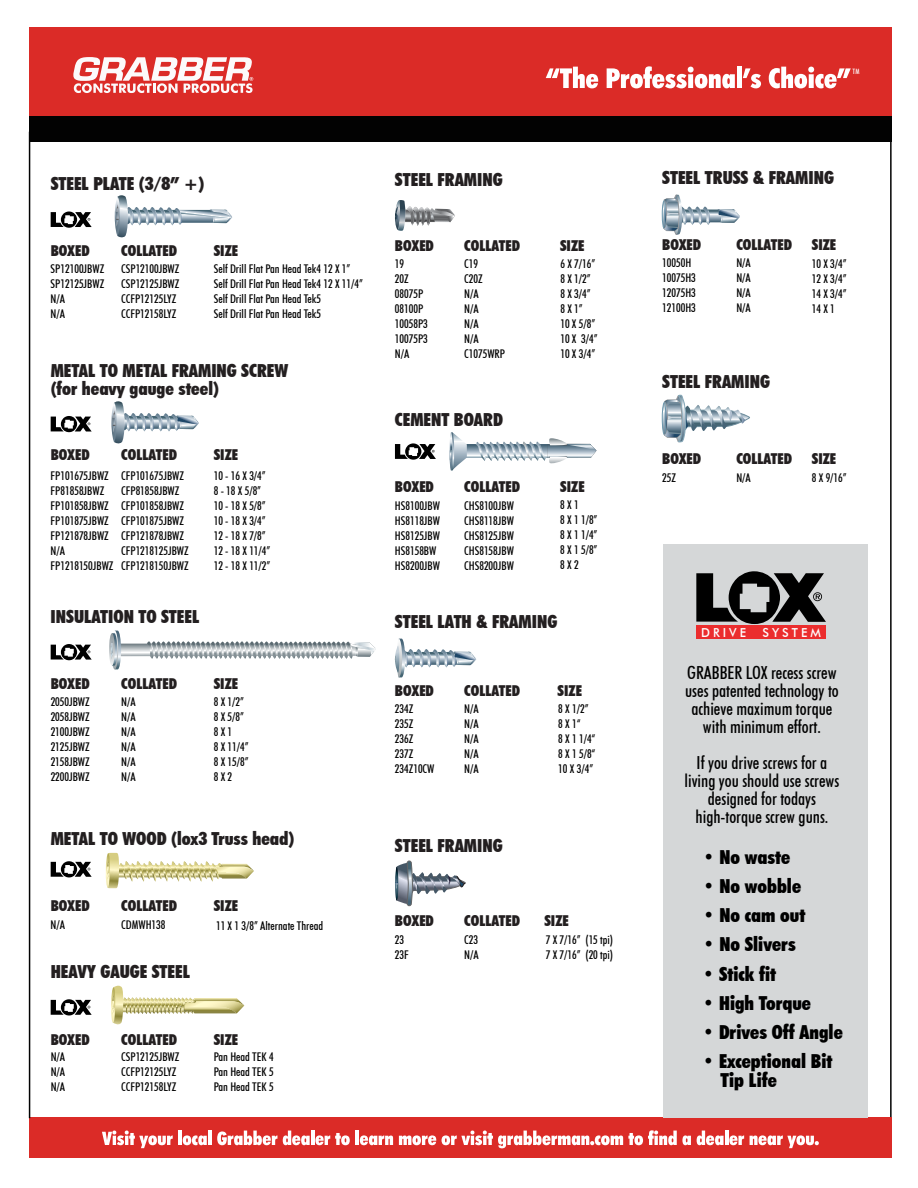
<style>
.page{position:relative;width:918px;height:1188px;background:#fff}
.page>*{position:absolute;margin:0;border:0;box-sizing:border-box;transform-origin:0 0}
.t1{font:900 condensed 19.35px/19.4px "Futura BT";color:#000}
.t2{font:900 condensed 18px/18px "Futura BT";color:#231f20}
.t3{font:500 condensed 18px/18px "Futura BT";color:#000;text-align:center}
.t4{font:900 condensed 15px "Futura BT";color:#231f20}
.t5{font:500 12.45px "Futura BT";letter-spacing:.25em;color:#fff}
.t6{font:500 condensed 12px/15px "Futura BT";color:#000}
.t7{font:500 condensed 7.35px "Futura BT";color:#fff}
</style>
<div class="page">
<hr style="left:890px;top:134px;width:2px;height:1003px;background:#020202">
<div style="left:29px;top:1118px;width:863px;height:40px;background:#db2b27"></div>
<div style="left:29px;top:27px;width:863px;height:90px;background:#db2b27"></div>
<div style="left:29px;top:116px;width:863px;height:25px;background:#020202"></div>
<hr style="left:29px;top:132px;width:1px;height:986px;background:#020202">
<svg style="left:102px;top:1131px;width:71px;height:17px"></svg>
<hr style="left:178px;top:1131px;width:4px;height:14px;background:#fff">
<svg style="left:183px;top:1135px;width:24px;height:10px"></svg>
<hr style="left:208px;top:1131px;width:4px;height:14px;background:#fff">
<svg style="left:217px;top:1131px;width:60px;height:14px"></svg>
<svg style="left:283px;top:1131px;width:67px;height:14px"></svg>
<hr style="left:355px;top:1131px;width:4px;height:14px;background:#fff">
<svg style="left:360px;top:1135px;width:33px;height:10px"></svg>
<svg style="left:399px;top:1135px;width:37px;height:10px"></svg>
<svg style="left:442px;top:1130px;width:249px;height:18px"></svg>
<svg style="left:697px;top:1131px;width:47px;height:14px"></svg>
<svg style="left:750px;top:1135px;width:69px;height:13px"></svg>
<svg style="left:546px;top:67px;width:52px;height:21px"></svg>
<svg style="left:607px;top:66px;width:128px;height:22px"></svg>
<div style="left:737px;top:67px;width:5px;height:21px;background:#fff"></div>
<svg style="left:743px;top:68px;width:18px;height:20px"></svg>
<svg style="left:769px;top:67px;width:82px;height:21px"></svg>
<svg style="left:73px;top:57px;width:180px;height:36px"></svg>
<svg style="left:395px;top:200px;width:60px;height:31px"></svg>
<svg style="left:395px;top:861px;width:71px;height:45px"></svg>
<svg style="left:662px;top:395px;width:88px;height:47px"></svg>
<svg style="left:51px;top:212px;width:41px;height:16px"></svg>
<svg style="left:115px;top:195px;width:117px;height:43px"></svg>
<svg style="left:111px;top:401px;width:88px;height:43px"></svg>
<svg style="left:51px;top:416px;width:41px;height:16px"></svg>
<svg style="left:51px;top:644px;width:41px;height:16px"></svg>
<svg style="left:121px;top:644px;width:26px;height:12px"></svg>
<svg style="left:109px;top:631px;width:12px;height:38px"></svg>
<svg style="left:147px;top:641px;width:229px;height:18px"></svg>
<svg style="left:111px;top:986px;width:133px;height:39px"></svg>
<svg style="left:51px;top:999px;width:41px;height:17px"></svg>
<svg style="left:662px;top:195px;width:78px;height:40px"></svg>
<svg style="left:395px;top:443px;width:41px;height:17px"></svg>
<svg style="left:467px;top:444px;width:8px;height:14px"></svg>
<svg style="left:475px;top:438px;width:122px;height:26px"></svg>
<svg style="left:449px;top:432px;width:18px;height:38px"></svg>
<svg style="left:395px;top:639px;width:81px;height:38px"></svg>
<svg style="left:51px;top:861px;width:41px;height:16px"></svg>
<svg style="left:106px;top:853px;width:148px;height:35px"></svg>
<div style="left:663px;top:544px;width:204px;height:573px;background:#d5d7d8"></div>
<svg style="left:696px;top:571px;width:130px;height:53px"></svg>
<div style="left:696px;top:626px;width:130px;height:13px;background:#eb2d2e"></div>
<h2 class="t2" style="left:51px;top:175px;width:155px">STEEL PLATE (3/8” +)</h2>
<p class="t4" style="left:51px;top:241px;width:40px">BOXED</p>
<p class="t4" style="left:121px;top:241px;width:57px">COLLATED</p>
<p class="t4" style="left:214px;top:241px;width:26px">SIZE</p>
<p class="t6" style="left:51px;top:262px;width:55px">SP12100JBWZ<br>SP12125JBWZ<br>N/A<br>N/A</p>
<p class="t6" style="left:214px;top:261px;width:151px">Self Drill Flat Pan Head Tek4 12 X 1”<br>Self Drill Flat Pan Head Tek4 12 X 11/4”<br>Self Drill Flat Pan Head Tek5<br>Self Drill Flat Pan Head Tek5</p>
<p class="t6" style="left:121px;top:261px;width:60px">CSP12100JBWZ<br>CSP12125JBWZ<br>CCFP12125LYZ<br>CCFP12158LYZ</p>
<h2 class="t2" style="left:51px;top:362px;width:239px">METAL TO METAL FRAMING SCREW (for heavy gauge steel)</h2>
<p class="t4" style="left:51px;top:446px;width:40px">BOXED</p>
<p class="t4" style="left:121px;top:446px;width:57px">COLLATED</p>
<p class="t4" style="left:214px;top:446px;width:26px">SIZE</p>
<p class="t6" style="left:51px;top:468px;width:64px">FP101675JBWZ<br>FP81858JBWZ<br>FP101858JBWZ<br>FP101875JBWZ<br>FP121878JBWZ<br>N/A<br>FP1218150JBWZ</p>
<p class="t6" style="left:214px;top:468px;width:58px">10 - 16 X 3/4”<br>8 - 18 X 5/8”<br>10 - 18 X 5/8”<br>10 - 18 X 3/4”<br>12 - 18 X 7/8”<br>12 - 18 X 11/4”<br>12 - 18 X 11/2”</p>
<p class="t6" style="left:121px;top:468px;width:69px">CFP101675JBWZ<br>CFP81858JBWZ<br>CFP101858JBWZ<br>CFP101875JBWZ<br>CFP121878JBWZ<br>CFP1218125JBWZ<br>CFP1218150JBWZ</p>
<h2 class="t2" style="left:51px;top:608px;width:150px">INSULATION TO STEEL</h2>
<p class="t4" style="left:51px;top:674px;width:40px">BOXED</p>
<p class="t4" style="left:121px;top:674px;width:57px">COLLATED</p>
<p class="t4" style="left:214px;top:674px;width:26px">SIZE</p>
<p class="t6" style="left:51px;top:694px;width:41px;text-align:justify">2050JBWZ 2058JBWZ 2100JBWZ 2125JBWZ 2158JBWZ 2200JBWZ</p>
<p class="t6" style="left:121px;top:694px;width:16px;text-align:justify">N/A N/A N/A N/A N/A N/A</p>
<p class="t6" style="left:214px;top:694px;width:36px">8 X 1/2”<br>8 X 5/8”<br>8 X 1<br>8 X 11/4”<br>8 X 15/8”<br>8 X 2</p>
<h2 class="t2" style="left:51px;top:829px;width:245px">METAL TO WOOD (lox3 Truss head)</h2>
<p class="t4" style="left:51px;top:897px;width:40px">BOXED</p>
<p class="t4" style="left:121px;top:897px;width:57px">COLLATED</p>
<p class="t4" style="left:214px;top:897px;width:26px">SIZE</p>
<p class="t6" style="left:51px;top:917px;width:16px">N/A</p>
<p class="t6" style="left:121px;top:917px;width:46px">CDMWH138</p>
<p class="t6" style="left:216px;top:918px;width:109px">11 X 1 3/8” Alternate Thread</p>
<h2 class="t2" style="left:51px;top:962px;width:141px">HEAVY GAUGE STEEL</h2>
<p class="t4" style="left:51px;top:1030px;width:40px">BOXED</p>
<p class="t4" style="left:121px;top:1030px;width:57px">COLLATED</p>
<p class="t4" style="left:214px;top:1030px;width:26px">SIZE</p>
<p class="t6" style="left:51px;top:1050px;width:16px;text-align:justify">N/A N/A N/A</p>
<p class="t6" style="left:121px;top:1049px;width:60px">CSP12125JBWZ<br>CCFP12125LYZ<br>CCFP12158LYZ</p>
<p class="t6" style="left:214px;top:1049px;width:61px;text-align:justify">Pan Head TEK 4<br>Pan Head TEK 5<br>Pan Head TEK 5</p>
<h2 class="t2" style="left:395px;top:170px;width:109px">STEEL FRAMING</h2>
<p class="t4" style="left:395px;top:237px;width:40px">BOXED</p>
<p class="t4" style="left:464px;top:237px;width:57px">COLLATED</p>
<p class="t4" style="left:560px;top:237px;width:26px">SIZE</p>
<p class="t6" style="left:395px;top:257px;width:34px">19<br>20Z<br>08075P<br>08100P<br>10058P3<br>10075P3<br>N/A</p>
<p class="t6" style="left:464px;top:257px;width:42px">C19<br>C20Z<br>N/A<br>N/A<br>N/A<br>N/A<br>C1075WRP</p>
<p class="t6" style="left:560px;top:257px;width:39px">6 X 7/16”<br>8 X 1/2”<br>8 X 3/4”<br>8 X 1”<br>10 X 5/8”<br>10 X 3/4”<br>10 X 3/4”</p>
<h2 class="t2" style="left:395px;top:410px;width:109px">CEMENT BOARD</h2>
<p class="t4" style="left:395px;top:477px;width:40px">BOXED</p>
<p class="t4" style="left:464px;top:477px;width:57px">COLLATED</p>
<p class="t4" style="left:560px;top:477px;width:26px">SIZE</p>
<p class="t6" style="left:395px;top:498px;width:47px">HS8100JBW<br>HS8118JBW<br>HS8125JBW<br>HS8158BW<br>HS8200JBW</p>
<p class="t6" style="left:464px;top:498px;width:51px;text-align:justify">CHS8100JBW CHS8118JBW CHS8125JBW CHS8158JBW CHS8200JBW</p>
<p class="t6" style="left:560px;top:497px;width:39px">8 X 1<br>8 X 1 1/8”<br>8 X 1 1/4”<br>8 X 1 5/8”<br>8 X 2</p>
<h2 class="t2" style="left:395px;top:613px;width:164px">STEEL LATH &amp; FRAMING</h2>
<p class="t4" style="left:395px;top:682px;width:40px">BOXED</p>
<p class="t4" style="left:464px;top:682px;width:57px">COLLATED</p>
<p class="t4" style="left:558px;top:682px;width:26px">SIZE</p>
<p class="t6" style="left:464px;top:701px;width:16px;text-align:justify">N/A N/A N/A N/A N/A</p>
<p class="t6" style="left:558px;top:702px;width:39px">8 X 1/2”<br>8 X 1“<br>8 X 1 1/4“<br>8 X 1 5/8“<br>10 X 3/4”</p>
<p class="t6" style="left:395px;top:701px;width:41px">234Z<br>235Z<br>236Z<br>237Z<br>234Z10CW</p>
<h2 class="t2" style="left:395px;top:836px;width:109px">STEEL FRAMING</h2>
<p class="t4" style="left:395px;top:912px;width:40px">BOXED</p>
<p class="t4" style="left:464px;top:912px;width:57px">COLLATED</p>
<p class="t4" style="left:544px;top:912px;width:26px">SIZE</p>
<p class="t6" style="left:395px;top:932px;width:15px">23<br>23F</p>
<p class="t6" style="left:464px;top:932px;width:16px">C23<br>N/A</p>
<p class="t6" style="left:546px;top:932px;width:69px">7 X 7/16” (15 tpi)<br>7 X 7/16” (20 tpi)</p>
<p class="t7" style="left:853px;top:67px;width:8px">TM</p>
<h2 class="t2" style="left:662px;top:168px;width:173px">STEEL TRUSS &amp; FRAMING</h2>
<p class="t4" style="left:662px;top:236px;width:40px">BOXED</p>
<p class="t4" style="left:736px;top:236px;width:57px">COLLATED</p>
<p class="t4" style="left:812px;top:236px;width:26px">SIZE</p>
<p class="t6" style="left:736px;top:255px;width:16px;text-align:justify">N/A N/A N/A N/A</p>
<p class="t6" style="left:812px;top:256px;width:36px;text-align:justify">10 X 3/4” 12 X 3/4” 14 X 3/4” 14 X 1</p>
<p class="t6" style="left:662px;top:256px;width:35px">10050H<br>10075H3<br>12075H3<br>12100H3</p>
<h2 class="t2" style="left:662px;top:372px;width:109px">STEEL FRAMING</h2>
<p class="t4" style="left:662px;top:450px;width:40px">BOXED</p>
<p class="t4" style="left:736px;top:450px;width:57px">COLLATED</p>
<p class="t4" style="left:812px;top:450px;width:26px">SIZE</p>
<p class="t6" style="left:662px;top:470px;width:15px">25Z</p>
<p class="t6" style="left:736px;top:470px;width:16px">N/A</p>
<p class="t6" style="left:812px;top:470px;width:36px">8 X 9/16”</p>
<p class="t5" style="left:701px;top:625px;width:47px">DRIVE</p>
<p class="t5" style="left:762px;top:625px;width:60px">SYSTEM</p>
<h2 class="t3" style="left:685px;top:663px;width:155px">GRABBER LOX recess screw uses patented technology to achieve maximum torque with minimum effort.</h2>
<h2 class="t3" style="left:685px;top:753px;width:156px">If you drive screws for a living you should use screws designed for todays high-torque screw guns.</h2>
<h1 class="t1" style="left:703px;top:847px;width:89px">• No waste</h1>
<h1 class="t1" style="left:703px;top:876px;width:99px">• No wobble</h1>
<h1 class="t1" style="left:703px;top:905px;width:104px">• No cam out</h1>
<h1 class="t1" style="left:703px;top:934px;width:94px">• No Slivers</h1>
<h1 class="t1" style="left:703px;top:964px;width:75px">• Stick fit</h1>
<h1 class="t1" style="left:703px;top:993px;width:110px">• High Torque</h1>
<h1 class="t1" style="left:703px;top:1022px;width:141px">• Drives Off Angle</h1>
<h1 class="t1" style="left:721px;top:1051px;width:113px;text-indent:-18px">• Exceptional Bit<br>Tip Life</h1>
</div>
